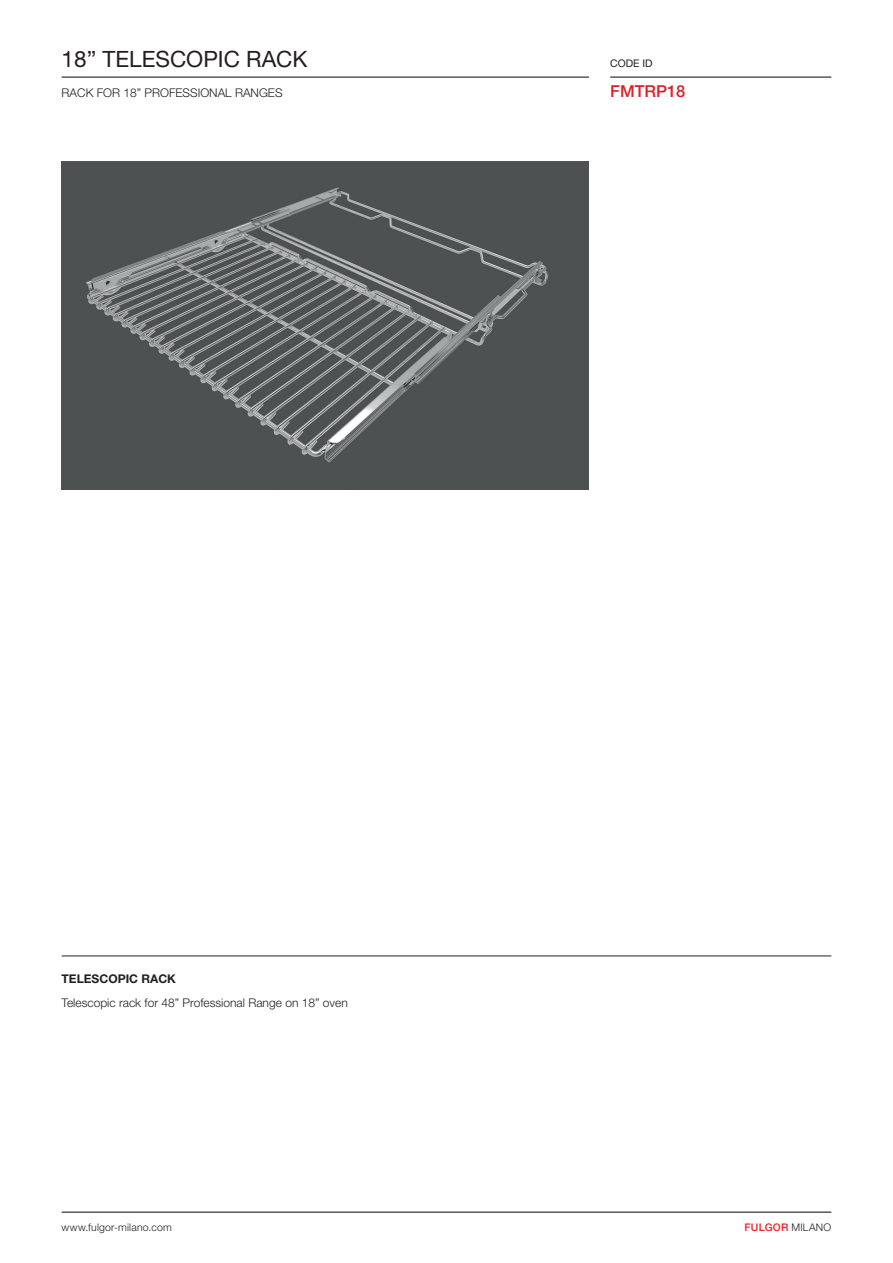
<style>
.page{position:relative;width:893px;height:1263px;background:#fff}
.page>*{position:absolute;margin:0;border:0;box-sizing:border-box;transform-origin:0 0}
.t1{font:22.5px "Helvetica Neue LT Std";color:#231f20}
.t2{font:500 16.5px "Helvetica Neue LT Std";color:#da2128}
.t3{font:300 12px "Helvetica Neue LT Std";color:#231f20}
.t4{font:700 12px "Helvetica Neue LT Std";color:#231f20}
.t5{font:300 10.5px "Helvetica Neue LT Std";letter-spacing:.02em;color:#231f20}
.t6{font:500 10.5px "Helvetica Neue LT Std";letter-spacing:.02em;color:#ee1d23}
.t7{font:10.5px "Helvetica Neue LT Std";color:#231f20}
.s1{font-weight:300;color:#231f20}
</style>
<div class="page">
<hr style="left:62px;top:956px;width:769px;height:1px;background:#231f20">
<img style="left:62px;top:161px;width:527px;height:329px">
<hr style="left:62px;top:1211px;width:769px;height:2px;background:#231f20">
<hr style="left:62px;top:77px;width:527px;height:1px;background:#231f20">
<hr style="left:610px;top:77px;width:221px;height:1px;background:#231f20">
<h1 class="t1" style="left:62px;top:46px;width:247px">18” TELESCOPIC RACK</h1>
<p class="t3" style="left:62px;top:85px;width:222px">RACK FOR 18” PROFESSIONAL RANGES</p>
<p class="t7" style="left:610px;top:57px;width:44px">CODE ID</p>
<h2 class="t2" style="left:610px;top:81px;width:77px">FMTRP18</h2>
<p class="t4" style="left:62px;top:972px;width:116px">TELESCOPIC RACK</p>
<p class="t3" style="left:62px;top:996px;width:288px">Telescopic rack for 48” Professional Range on 18” oven</p>
<p class="t5" style="left:62px;top:1220px;width:112px">www.fulgor-milano.com</p>
<p class="t6" style="left:745px;top:1220px;width:88px">FULGOR <span class="s1">MILANO</span></p>
</div>
